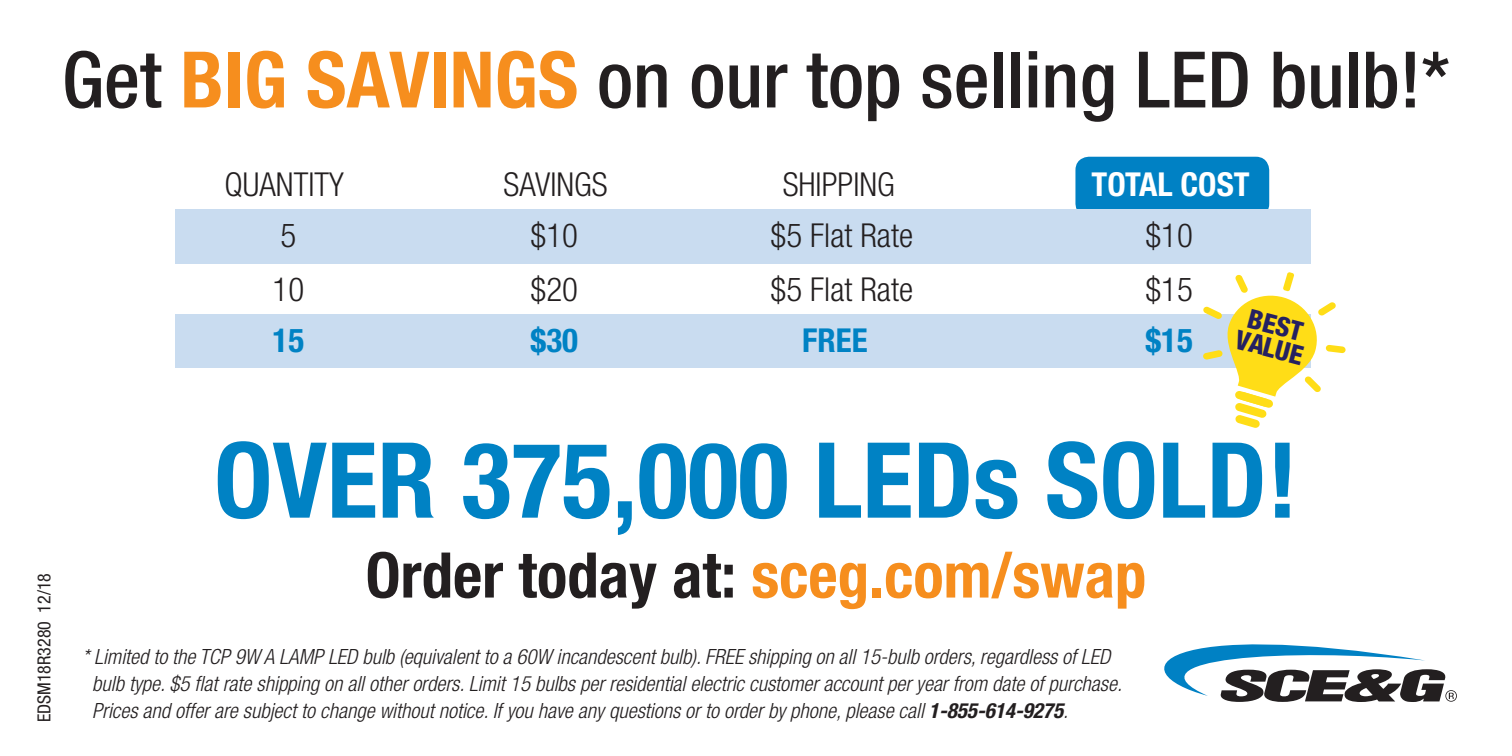
<style>
.page{position:relative;width:1512px;height:756px;background:#fff}
.page>*{position:absolute;margin:0;border:0;box-sizing:border-box;transform-origin:0 0}
.t1{font:700 condensed 105px "Helvetica Neue";color:#0082c4}
.t2{font:500 condensed 78px "Helvetica Neue";color:#231f20}
.t3{font:700 condensed 63px "Helvetica Neue";color:#231f20}
.t4{font:300 condensed 33px "Helvetica Neue";color:#231f20}
.t5{font:700 condensed 33px "Helvetica Neue";color:#0082c4}
.t6{font:700 condensed 33px "Helvetica Neue";color:#fff}
.t7{font:800 condensed 26.7px/23.1px "Helvetica Neue";color:#252161}
.t8{font:italic 300 condensed 21px/27px "Helvetica Neue";color:#231f20}
.t9{font:condensed 18px "Helvetica Neue";color:#231f20}
.s1{font-weight:700;color:#f68e1e}
.s2{color:#f68e1e}
.s3{font-weight:700}
</style>
<div class="page">
<svg style="left:1164px;top:644px;width:293px;height:58px"></svg>
<div style="left:1075px;top:157px;width:194px;height:60px;background:#0081c4;border-radius:14px"></div>
<div style="left:176px;top:314px;width:1135px;height:54px;background:#c9dcf0"></div>
<div style="left:176px;top:210px;width:1135px;height:54px;background:#c9dcf0"></div>
<svg style="left:1203px;top:272px;width:143px;height:156px"></svg>
<p class="t2" style="left:62px;top:33px;width:1390px">Get <span class="s1">BIG SAVINGS</span> on our top selling LED bulb!*</p>
<p class="t4" style="left:225px;top:165px;width:121px">QUANTITY</p>
<p class="t4" style="left:504px;top:165px;width:106px">SAVINGS</p>
<p class="t4" style="left:783px;top:165px;width:114px">SHIPPING</p>
<p class="t6" style="left:1092px;top:164px;width:160px">TOTAL COST</p>
<p class="t4" style="left:281px;top:216px;width:17px">5</p>
<p class="t4" style="left:531px;top:216px;width:49px">$10</p>
<p class="t4" style="left:771px;top:216px;width:144px">$5 Flat Rate</p>
<p class="t4" style="left:1145px;top:216px;width:49px">$10</p>
<p class="t4" style="left:273px;top:270px;width:33px">10</p>
<p class="t4" style="left:531px;top:270px;width:49px">$20</p>
<p class="t4" style="left:771px;top:270px;width:144px">$5 Flat Rate</p>
<p class="t4" style="left:1145px;top:270px;width:49px">$15</p>
<p class="t5" style="left:273px;top:320px;width:33px">15</p>
<p class="t5" style="left:531px;top:320px;width:49px">$30</p>
<p class="t5" style="left:802px;top:320px;width:67px">FREE</p>
<p class="t5" style="left:1145px;top:320px;width:49px">$15</p>
<p class="t7" style="left:1245px;top:305px;width:71px;rotate:15deg">BEST<br>VALUE</p>
<p class="t9" style="left:34px;top:722px;width:151px;rotate:-90deg">EDSM18R3280 12/18</p>
<p class="t1" style="left:214px;top:417px;width:1085px">OVER 375,000 LEDs SOLD!</p>
<p class="t3" style="left:366px;top:537px;width:782px">Order today at: <span class="s2">sceg.com/swap</span></p>
<p class="t8" style="left:92px;top:643px;width:1031px;text-indent:-10px">* Limited to the TCP 9W A LAMP LED bulb (equivalent to a 60W incandescent bulb). FREE shipping on all 15-bulb orders, regardless of LED bulb type. $5 flat rate shipping on all other orders. Limit 15 bulbs per residential electric customer account per year from date of purchase.<br>Prices and offer are subject to change without notice. If you have any questions or to order by phone, please call <span class="s3">1-855-614-9275</span>.</p>
</div>
